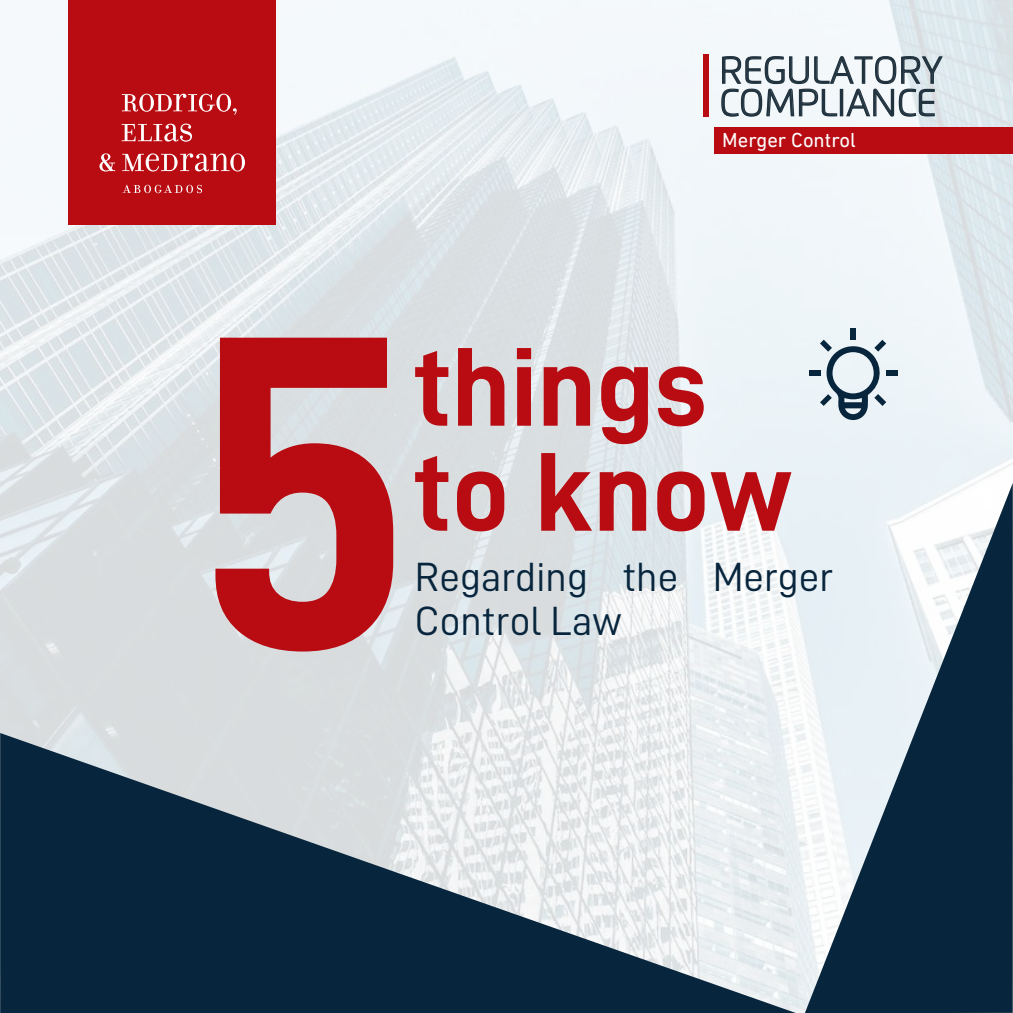
<style>
.page{position:relative;width:1013px;height:1013px;background:#fff}
.page>*{position:absolute;margin:0;border:0;box-sizing:border-box;transform-origin:0 0}
.t1{font:447.62px "D DIN Bold";color:#b80c12}
.t2{font:112.5px/105px "D DIN Bold";color:#b80c12}
.t3{font:40.88px/43.5px "D DIN";color:#07253c}
.t4{font:300 37.5px/32.5px "Flexo W01";color:#21333f}
.t5{font:20.62px "DIN Next LT Pro";color:#fff}
</style>
<div class="page">
<img style="left:0;top:0;width:1012px;height:1012px">
<svg style="left:0;top:733px;width:795px;height:279px;background:#758692"></svg>
<svg style="left:805px;top:483px;width:207px;height:529px"></svg>
<div style="left:68px;top:0;width:208px;height:224px;background:#b80c12"></div>
<svg style="left:122px;top:94px;width:115px;height:21px"></svg>
<svg style="left:121px;top:123px;width:71px;height:19px"></svg>
<svg style="left:99px;top:153px;width:16px;height:18px"></svg>
<svg style="left:122px;top:153px;width:123px;height:18px"></svg>
<svg style="left:122px;top:185px;width:80px;height:8px"></svg>
<div style="left:703px;top:54px;width:5px;height:62px;background:#b80c12"></div>
<svg style="left:824px;top:341px;width:59px;height:79px;background:#a6b4be"></svg>
<svg style="left:820px;top:340px;width:12px;height:12px"></svg>
<svg style="left:874px;top:394px;width:12px;height:12px"></svg>
<svg style="left:874px;top:340px;width:12px;height:11px"></svg>
<svg style="left:820px;top:394px;width:11px;height:12px"></svg>
<div style="left:850px;top:328px;width:6px;height:12px;background:#07253c"></div>
<div style="left:809px;top:370px;width:11px;height:5px;background:#07253c"></div>
<div style="left:885px;top:370px;width:12px;height:5px;background:#07253c"></div>
<div style="left:714px;top:127px;width:298px;height:26px;background:#b80c12"></div>
<svg style="left:720px;top:50px;width:223px;height:68px"></svg>
<p class="t4" style="left:719px;top:53px;width:225px">REGULATORY<br>COMPLIANCE</p>
<p class="t5" style="left:722px;top:128px;width:135px">Merger Control</p>
<h1 class="t1" style="left:193px;top:244px;width:224px">5</h1>
<h2 class="t2" style="left:412px;top:332px;width:381px">things to know</h2>
<p class="t3" style="left:415px;top:554px;width:420px">Regarding the Merger<br>Control Law</p>
</div>
